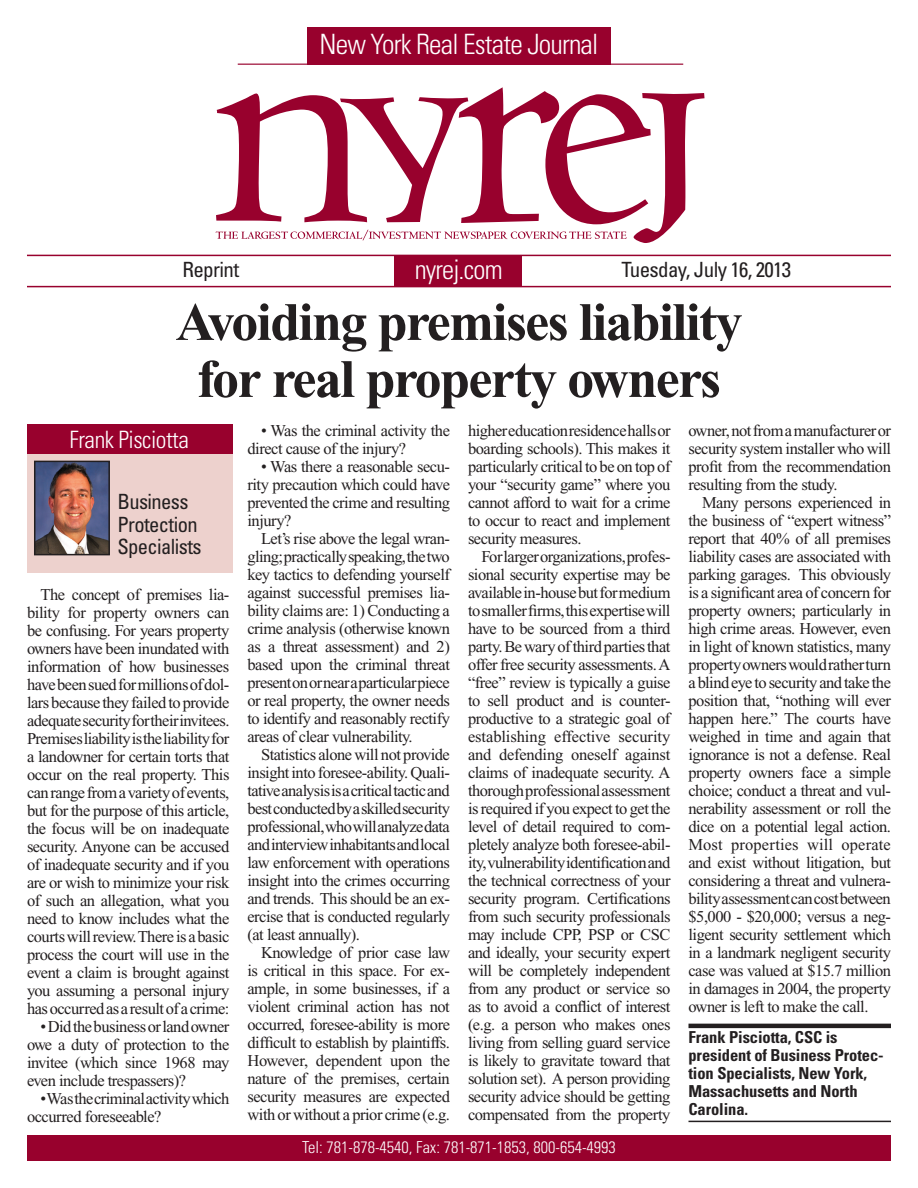
<style>
.page{position:relative;width:918px;height:1188px;background:#fff}
.page>*{position:absolute;margin:0;border:0;box-sizing:border-box;transform-origin:0 0}
._36_Times_Bold{font:700 54px "Times New Roman";letter-spacing:-.03em;color:#231f20}
.universe_head{font:300 condensed 28.05px "Univers";letter-spacing:-.03em;color:#fff}
.universe_head-2{font:300 condensed 27px "Univers";letter-spacing:-.03em;color:#fff}
.Box_Head{font:300 condensed 23.85px "Univers";letter-spacing:-.02em;color:#fff}
.universe_head-3{font:condensed 21px/22.5px "Univers";letter-spacing:-.03em;color:#231f20}
.Body_Copy{font:16.5px/18px "Times New Roman";letter-spacing:-.03em;color:#231f20;text-align:justify}
.byline_name_end{font:700 condensed 16.5px/18px "Univers";letter-spacing:-.005em;color:#231f20}
.t1{font:300 condensed 16.5px "Univers";color:#fff}
</style>
<div class="page">
<div style="left:27px;top:1135px;width:864px;height:26px;background:#98012d"></div>
<hr style="left:27px;top:255px;width:864px;height:1px;background:#98012d">
<hr style="left:27px;top:286px;width:864px;height:1px;background:#98012d">
<div style="left:394px;top:255px;width:128px;height:31px;background:#98012d"></div>
<hr style="left:238px;top:64px;width:445px;height:1px;background:#98012d">
<div style="left:307px;top:27px;width:304px;height:37px;background:#98012d"></div>
<svg style="left:216px;top:87px;width:489px;height:156px"></svg>
<div style="left:27px;top:428px;width:206px;height:144px;background:#edd1cd"></div>
<div style="left:27px;top:424px;width:206px;height:30px;background:#98012d"></div>
<img style="left:37px;top:464px;width:70px;height:88px">
<div style="left:34px;top:461px;width:76px;height:94px;border:2px solid #231f20"></div>
<hr style="left:688px;top:1024px;width:203px;height:4px;background:#231f20">
<hr style="left:688px;top:1121px;width:203px;height:1px;background:#231f20">
<p class="universe_head-3" style="left:182px;top:258px;width:58px">Reprint</p>
<p class="universe_head" style="left:319px;top:28px;width:280px">New York Real Estate Journal</p>
<p class="universe_head-2" style="left:415px;top:253px;width:89px">nyrej.com</p>
<p class="universe_head-3" style="left:621px;top:258px;width:171px">Tuesday, July 16, 2013</p>
<p class="_36_Times_Bold" style="left:176px;top:292px;width:568px">Avoiding premises liability</p>
<p class="_36_Times_Bold" style="left:197px;top:349px;width:525px">for real property owners</p>
<p class="Body_Copy" style="left:688px;top:422px;width:204px">owner, not from a manufacturer or security system installer who will profit from the recommendation resulting from the study.</p>
<p class="Body_Copy" style="left:688px;top:494px;width:204px;text-indent:14px">Many persons experienced in the business of “expert witness” report that 40% of all premises liability cases are associated with parking garages. This obviously is a significant area of concern for property owners; particularly in high crime areas. However, even in light of known statistics, many property owners would rather turn a blind eye to security and take the position that, “nothing will ever happen here.” The courts have weighed in time and again that ignorance is not a defense. Real property owners face a simple choice; conduct a threat and vul&shy;nerability assessment or roll the dice on a potential legal action.<br>Most properties will operate and exist without litigation, but considering a threat and vulnera&shy;bility assessment can cost between $5,000 - $20,000; versus a neg&shy;ligent security settlement which in a landmark negligent security case was valued at $15.7 million in damages in 2004, the property owner is left to make the call.</p>
<p class="byline_name_end" style="left:688px;top:1028px;width:197px">Frank Pisciotta, CSC is president of Business Protec&shy;tion Specialists, New York,<br>Massachusetts and North<br>Carolina.</p>
<p class="Body_Copy" style="left:248px;top:422px;width:204px;text-indent:14px">• Was the criminal activity the direct cause of the injury?</p>
<p class="Body_Copy" style="left:248px;top:458px;width:204px;text-indent:14px">• Was there a reasonable secu&shy;rity precaution which could have prevented the crime and resulting injury?</p>
<p class="Body_Copy" style="left:248px;top:530px;width:204px;text-indent:14px">Let’s rise above the legal wran&shy;gling; practically speaking, the two key tactics to defending yourself against successful premises lia&shy;bility claims are: 1) Conducting a crime analysis (otherwise known as a threat assessment) and 2) based upon the criminal threat present on or near a particular piece or real property, the owner needs to identify and reasonably rectify areas of clear vulnerability.</p>
<p class="Body_Copy" style="left:248px;top:746px;width:204px;text-indent:14px">Statistics alone will not provide insight into foresee-ability. Quali&shy;tative analysis is a critical tactic and best conducted by a skilled security professional, who will analyze data and interview inhabitants and local law enforcement with operations insight into the crimes occurring and trends. This should be an ex&shy;ercise that is conducted regularly (at least annually).</p>
<p class="Body_Copy" style="left:248px;top:944px;width:204px;text-indent:14px">Knowledge of prior case law is critical in this space. For ex&shy;ample, in some businesses, if a violent criminal action has not occurred, foresee-ability is more difficult to establish by plaintiffs.<br>However, dependent upon the nature of the premises, certain security measures are expected with or without a prior crime (e.g.</p>
<p class="Body_Copy" style="left:468px;top:422px;width:204px">higher education residence halls or boarding schools). This makes it particularly critical to be on top of your “security game” where you cannot afford to wait for a crime to occur to react and implement security measures.</p>
<p class="Body_Copy" style="left:468px;top:548px;width:204px;text-indent:14px">For larger organizations, profes&shy;sional security expertise may be available in-house but for medium to smaller firms, this expertise will have to be sourced from a third party. Be wary of third parties that offer free security assessments. A “free” review is typically a guise to sell product and is counter&shy;productive to a strategic goal of establishing effective security and defending oneself against claims of inadequate security. A thorough professional assessment is required if you expect to get the level of detail required to com&shy;pletely analyze both foresee-abil&shy;ity, vulnerability identification and the technical correctness of your security program. Certifications from such security professionals may include CPP, PSP or CSC and ideally, your security expert will be completely independent from any product or service so as to avoid a conflict of interest (e.g. a person who makes ones living from selling guard service is likely to gravitate toward that solution set). A person providing security advice should be getting compensated from the property</p>
<p class="Box_Head" style="left:70px;top:425px;width:121px">Frank Pisciotta</p>
<p class="universe_head-3" style="left:117px;top:490px;width:82px">Business<br>Protection</p>
<p class="universe_head-3" style="left:117px;top:535px;width:86px">Specialists</p>
<p class="Body_Copy" style="left:27px;top:586px;width:204px;text-indent:14px">The concept of premises lia&shy;bility for property owners can be confusing. For years property owners have been inundated with information of how businesses have been sued for millions of dol&shy;lars because they failed to provide adequate security for their invitees.<br>Premises liability is the liability for a landowner for certain torts that occur on the real property. This can range from a variety of events, but for the purpose of this article, the focus will be on inadequate security. Anyone can be accused of inadequate security and if you are or wish to minimize your risk of such an allegation, what you need to know includes what the courts will review. There is a basic process the court will use in the event a claim is brought against you assuming a personal injury has occurred as a result of a crime:</p>
<p class="Body_Copy" style="left:27px;top:1018px;width:204px;text-indent:14px">• Did the business or land owner owe a duty of protection to the invitee (which since 1968 may even include trespassers)?</p>
<p class="Body_Copy" style="left:27px;top:1090px;width:204px;text-indent:14px">• Was the criminal activity which occurred foreseeable?</p>
<p class="t1" style="left:302px;top:1137px;width:315px">Tel: 781-878-4540, Fax: 781-871-1853, 800-654-4993</p>
</div>
